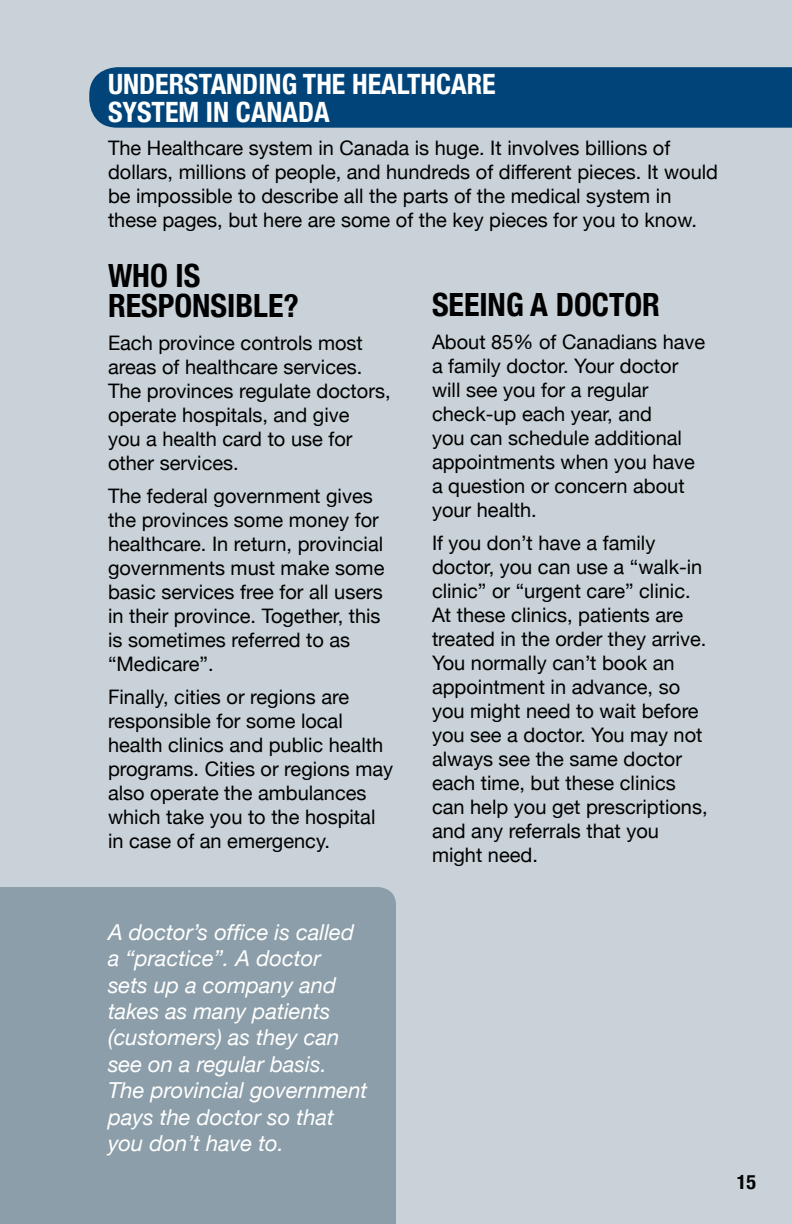
<style>
.page{position:relative;width:792px;height:1224px;background:#c8d2d8}
.page>*{position:absolute;margin:0;border:0;box-sizing:border-box;transform-origin:0 0}
.t1{font:700 condensed 32px/30px "Helvetica Neue";color:#000}
.t2{font:700 condensed 28px/28px "Helvetica Neue";color:#fff}
.t3{font:italic 22px/26.4px "Helvetica Neue";color:#fff}
.t4{font:20px/24px "Helvetica Neue";color:#000}
.t5{font:700 condensed 20px "Helvetica Neue";color:#000}
</style>
<div class="page">
<div style="left:89px;top:67px;width:703px;height:61px;background:#004479"></div>
<div style="left:0;top:887px;width:396px;height:337px;background:#8c9ea9"></div>
<h2 class="t2" style="left:108px;top:68px;width:389px">UNDERSTANDING THE HEALTHCARE<br>SYSTEM IN CANADA</h2>
<p class="t4" style="left:108px;top:135px;width:612px">The Healthcare system in Canada is huge. It involves billions of dollars, millions of people, and hundreds of different pieces. It would be impossible to describe all the parts of the medical system in these pages, but here are some of the key pieces for you to know.</p>
<h1 class="t1" style="left:108px;top:258px;width:192px">WHO IS<br>RESPONSIBLE?</h1>
<p class="t4" style="left:108px;top:329px;width:284px">Each province controls most areas of healthcare services.<br>The provinces regulate doctors, operate hospitals, and give<br>you a health card to use for other services.</p>
<p class="t4" style="left:108px;top:482px;width:278px">The federal government gives the provinces some money for healthcare. In return, provincial governments must make some basic services free for all users in their province. Together, this is sometimes referred to as “Medicare”.</p>
<p class="t4" style="left:108px;top:683px;width:287px">Finally, cities or regions are responsible for some local health clinics and public health programs. Cities or regions may also operate the ambulances which take you to the hospital in case of an emergency.</p>
<h1 class="t1" style="left:432px;top:287px;width:230px">SEEING A DOCTOR</h1>
<p class="t4" style="left:432px;top:328px;width:275px">About 85% of Canadians have a family doctor. Your doctor will see you for a regular check-up each year, and<br>you can schedule additional appointments when you have a question or concern about your health.</p>
<p class="t4" style="left:432px;top:529px;width:277px">If you don’t have a family doctor, you can use a “walk-in clinic” or “urgent care” clinic.<br>At these clinics, patients are treated in the order they arrive.<br>You normally can’t book an appointment in advance, so you might need to wait before you see a doctor. You may not always see the same doctor each time, but these clinics can help you get prescriptions, and any referrals that you might need.</p>
<p class="t3" style="left:108px;top:918px;width:261px">A doctor’s office is called a “practice”. A doctor<br>sets up a company and takes as many patients (customers) as they can see on a regular basis.<br>The provincial government pays the doctor so that you don’t have to.</p>
<p class="t5" style="left:737px;top:1166px;width:21px">15</p>
</div>
